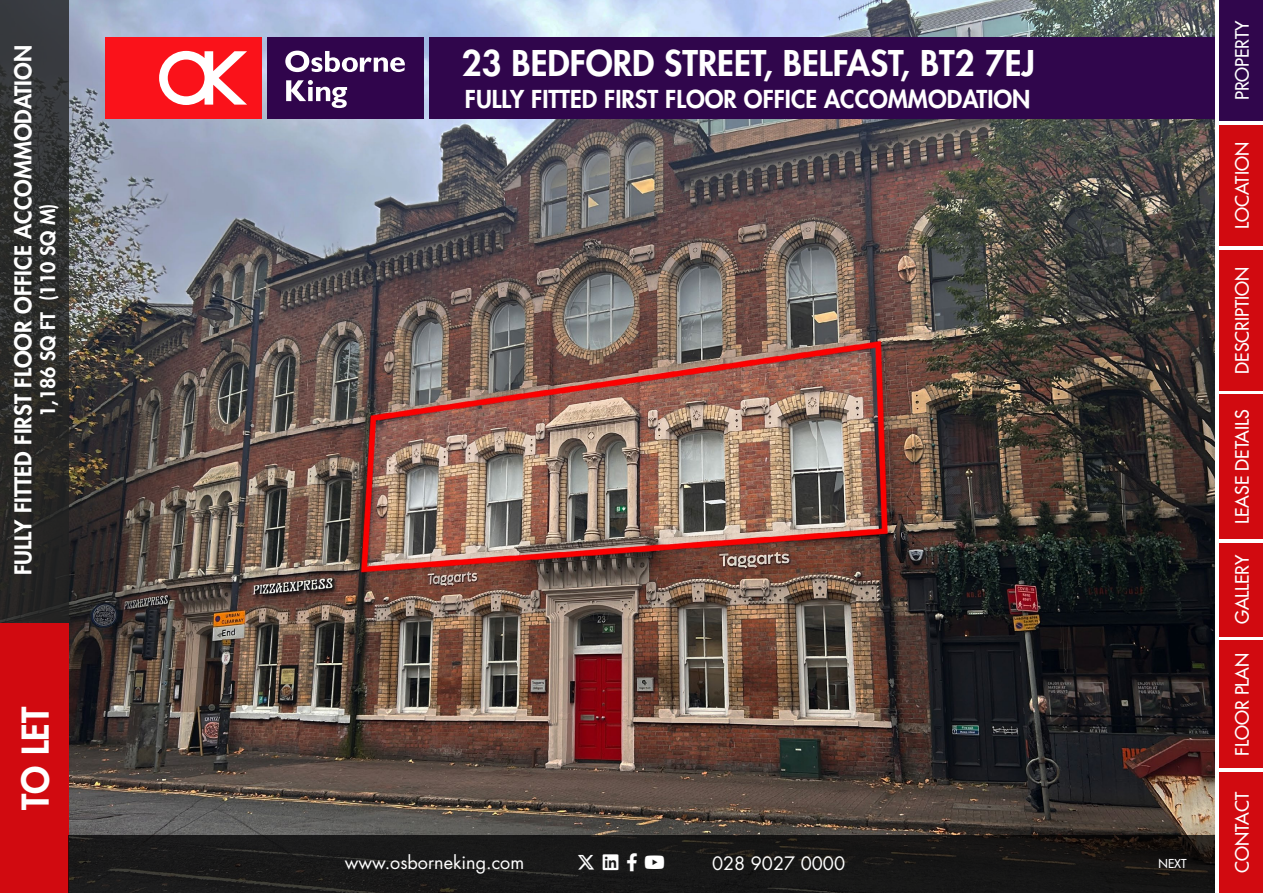
<style>
.page{position:relative;width:1263px;height:893px;background:#fff}
.page>*{position:absolute;margin:0;border:0;box-sizing:border-box;transform-origin:0 0}
.t1{font:800 36px "Futura Std";color:#fff}
.t2{font:800 34.5px "Futura Std";color:#fff}
.t3{font:800 24px "Futura Std";color:#fff}
.t4{font:800 22.5px "Futura Std";color:#fff}
.t5{font:800 19.5px "Futura Std";color:#fff}
.t6{font:500 18px "Futura Std";color:#fff}
.t7{font:18px "Futura Std";color:#fff}
.t8{font:18px "Font Awesome 6 Brands";color:#fff}
.t9{font:500 12px "Futura Std";color:#fff}
</style>
<div class="page">
<img style="left:68px;top:0;width:1147px;height:835px">
<div style="left:429px;top:37px;width:785px;height:82px;background:#30064c"></div>
<div style="left:1219px;top:125px;width:44px;height:121px;background:#d10a10"></div>
<div style="left:1219px;top:250px;width:44px;height:140px;background:#d10a10"></div>
<div style="left:1219px;top:394px;width:44px;height:145px;background:#d10a10"></div>
<div style="left:1219px;top:640px;width:44px;height:128px;background:#d10a10"></div>
<svg style="left:0;top:0;width:68px;height:623px;background:#2d2d2d"></svg>
<div style="left:0;top:623px;width:68px;height:270px;background:#d10a10"></div>
<div style="left:1219px;top:543px;width:44px;height:93px;background:#d10a10"></div>
<div style="left:1219px;top:772px;width:44px;height:121px;background:#d10a10"></div>
<div style="left:1219px;top:0;width:44px;height:121px;background:#30064c"></div>
<div style="left:267px;top:37px;width:156px;height:82px;background:#30054c"></div>
<svg style="left:286px;top:80px;width:61px;height:28px"></svg>
<svg style="left:285px;top:51px;width:120px;height:21px"></svg>
<div style="left:106px;top:37px;width:156px;height:82px;background:#fa121a"></div>
<svg style="left:159px;top:51px;width:88px;height:54px"></svg>
<svg style="left:68px;top:835px;width:1147px;height:58px;background:#181817"></svg>
<svg style="left:578px;top:855px;width:16px;height:14px"></svg>
<svg style="left:627px;top:853px;width:10px;height:18px"></svg>
<svg style="left:645px;top:855px;width:19px;height:14px"></svg>
<svg style="left:603px;top:854px;width:16px;height:16px"></svg>
<p class="t4" style="left:9px;top:575px;width:532px;rotate:-90deg">FULLY FITTED FIRST FLOOR OFFICE ACCOMMODATION</p>
<p class="t5" style="left:35px;top:417px;width:216px;rotate:-90deg">1,186 SQ FT (110 SQ M)</p>
<h1 class="t1" style="left:13px;top:810px;width:105px;rotate:-90deg">TO LET</h1>
<h2 class="t2" style="left:462px;top:42px;width:575px">23 BEDFORD STREET, BELFAST, BT2 7EJ</h2>
<h3 class="t3" style="left:465px;top:84px;width:567px">FULLY FITTED FIRST FLOOR OFFICE ACCOMMODATION</h3>
<p class="t7" style="left:345px;top:851px;width:181px">www.osborneking.com</p>
<p class="t8" style="left:644px;top:853px;width:22px">□◆▼◆</p>
<p class="t7" style="left:712px;top:852px;width:135px">028 9027 0000</p>
<p class="t9" style="left:1158px;top:856px;width:30px">NEXT</p>
<p class="t6" style="left:1231px;top:100px;width:82px;rotate:-90deg">PROPERTY</p>
<p class="t6" style="left:1231px;top:229px;width:88px;rotate:-90deg">LOCATION</p>
<p class="t6" style="left:1231px;top:374px;width:109px;rotate:-90deg">DESCRIPTION</p>
<p class="t6" style="left:1231px;top:524px;width:116px;rotate:-90deg">LEASE DETAILS</p>
<p class="t6" style="left:1231px;top:624px;width:71px;rotate:-90deg">GALLERY</p>
<p class="t6" style="left:1231px;top:756px;width:104px;rotate:-90deg">FLOOR PLAN</p>
<p class="t6" style="left:1231px;top:873px;width:82px;rotate:-90deg">CONTACT</p>
</div>
